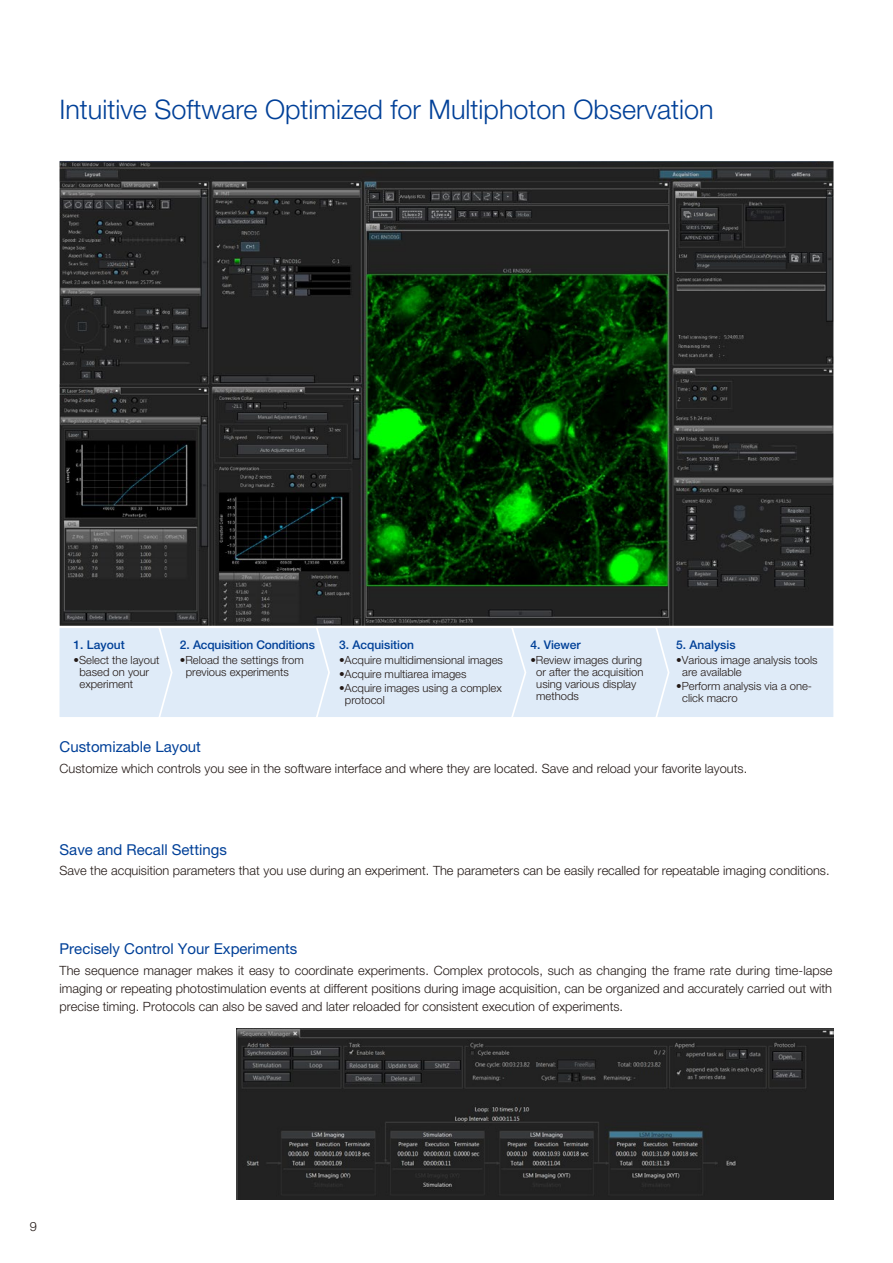
<style>
.page{position:relative;width:893px;height:1263px;background:#fff}
.page>*{position:absolute;margin:0;border:0;box-sizing:border-box;transform-origin:0 0}
.t1{font:300 27px "Helvetica Neue LT Std";color:#004098}
.t2{font:15px "Helvetica Neue LT Std";color:#004098}
.t3{font:300 12.75px/18px "Helvetica Neue LT Std";color:#231916;text-align:justify}
.t4{font:500 12px "Helvetica Neue LT Std";color:#004098}
.t5{font:300 11.25px/12px "Helvetica Neue LT Std";color:#231916}
</style>
<div class="page">
<div style="left:59px;top:625px;width:775px;height:92px;background:#dfebf8"></div>
<img style="left:60px;top:161px;width:773px;height:465px">
<img style="left:236px;top:1029px;width:597px;height:170px">
<p class="t1" style="left:59px;top:93px;width:656px">Intuitive Software Optimized for Multiphoton Observation</p>
<p class="t4" style="left:74px;top:637px;width:53px">1. Layout</p>
<p class="t5" style="left:79px;top:654px;width:81px;text-indent:-6px">•Select the layout based on your experiment</p>
<p class="t4" style="left:180px;top:637px;width:137px">2. Acquisition Conditions</p>
<p class="t5" style="left:186px;top:654px;width:120px;text-indent:-6px">•Reload the settings from previous experiments</p>
<p class="t4" style="left:339px;top:637px;width:77px">3. Acquisition</p>
<p class="t5" style="left:339px;top:654px;width:165px">•Acquire multidimensional images</p>
<p class="t5" style="left:339px;top:668px;width:129px">•Acquire multiarea images</p>
<p class="t5" style="left:345px;top:682px;width:158px;text-indent:-6px">•Acquire images using a complex protocol</p>
<p class="t4" style="left:530px;top:637px;width:52px">4. Viewer</p>
<p class="t5" style="left:536px;top:654px;width:109px;text-indent:-6px">•Review images during or after the acquisition using various display methods</p>
<p class="t4" style="left:676px;top:637px;width:61px">5. Analysis</p>
<p class="t5" style="left:682px;top:654px;width:137px;text-indent:-6px">•Various image analysis tools are available</p>
<p class="t5" style="left:682px;top:680px;width:131px;text-indent:-6px">•Perform analysis via a one&shy;click macro</p>
<p class="t2" style="left:60px;top:737px;width:143px">Customizable Layout</p>
<p class="t3" style="left:60px;top:759px;width:689px">Customize which controls you see in the software interface and where they are located. Save and reload your favorite layouts.</p>
<p class="t2" style="left:60px;top:840px;width:169px">Save and Recall Settings</p>
<p class="t3" style="left:60px;top:862px;width:771px">Save the acquisition parameters that you use during an experiment. The parameters can be easily recalled for repeatable imaging conditions.</p>
<p class="t2" style="left:60px;top:940px;width:239px">Precisely Control Your Experiments</p>
<p class="t3" style="left:60px;top:961px;width:774px">The sequence manager makes it easy to coordinate experiments. Complex protocols, such as changing the frame rate during time-lapse imaging or repeating photostimulation events at different positions during image acquisition, can be organized and accurately carried out with precise timing. Protocols can also be saved and later reloaded for consistent execution of experiments.</p>
<p class="t3" style="left:30px;top:1217px;width:9px">9</p>
</div>
